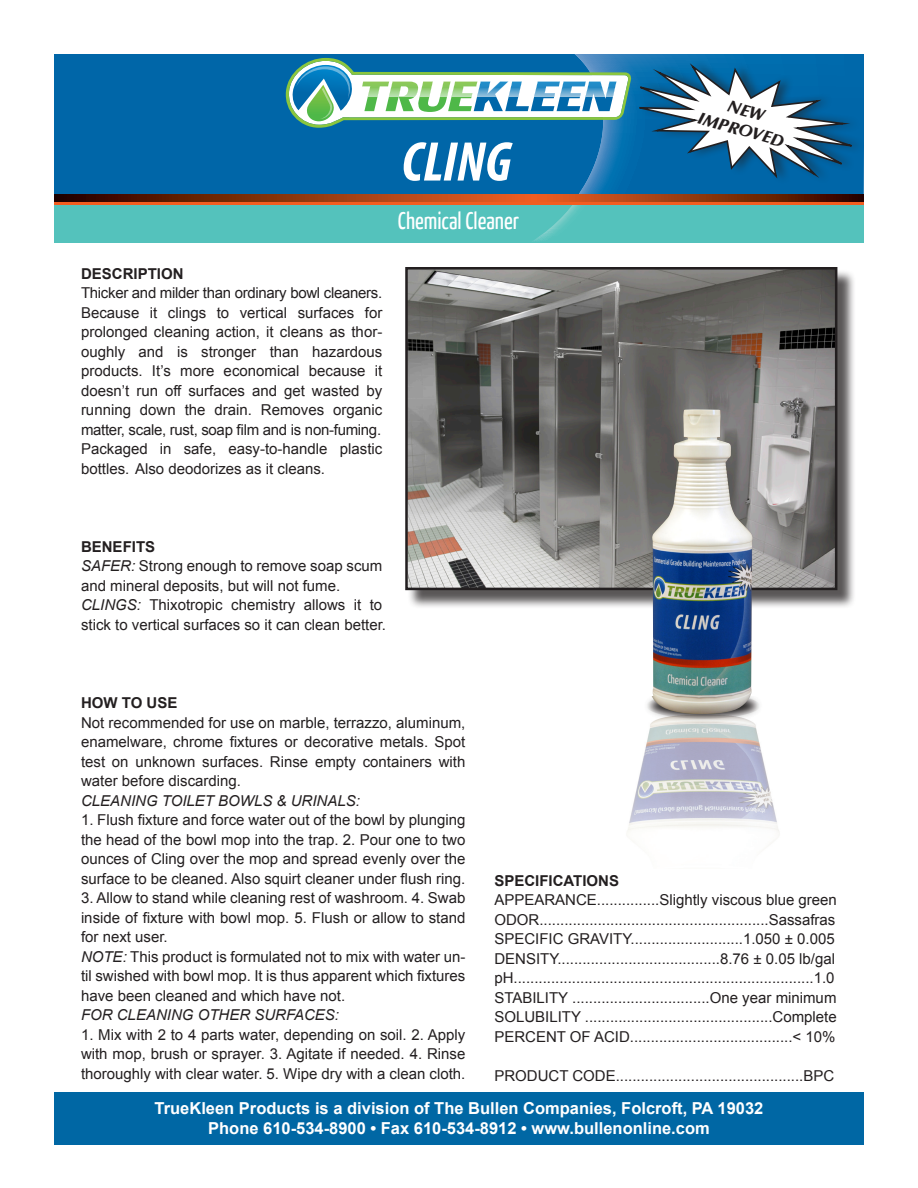
<style>
.page{position:relative;width:918px;height:1188px;background:#fff}
.page>*{position:absolute;margin:0;border:0;box-sizing:border-box;transform-origin:0 0}
.t1{font:italic 700 condensed 56.25px "Myriad Pro";color:#fff}
.t2{font:24px "Yanone Kaffeesatz";color:#fff}
.t3{font:italic 900 16.95px/19.4px "Optane";color:#231f20;text-align:center}
.t4{font:700 16.5px "Arial";color:#fff}
.t5{font:15px/19.5px "Arial";color:#231f20}
.t6{font:italic 15px "Arial";color:#231f20}
.t7{font:700 15px "Arial";color:#231f20}
.s1{font-weight:700}
.s2{font-style:italic}
</style>
<div class="page">
<div style="left:407px;top:269px;width:449px;height:340px;background:#231f20;opacity:.75"></div>
<img style="left:409px;top:271px;width:424px;height:315px">
<div style="left:405px;top:267px;width:432px;height:323px;border:3px solid #231f20"></div>
<div style="left:54px;top:54px;width:661px;height:188px;background:#0066a8"></div>
<div style="left:54px;top:199px;width:810px;height:43px;background:#54c2bc"></div>
<svg style="left:54px;top:194px;width:230px;height:8px;background:#581901"></svg>
<hr style="left:54px;top:202px;width:810px;height:3px;background:#f25d21">
<div style="left:54px;top:1092px;width:810px;height:52px;background:#0067a4"></div>
<img style="left:627px;top:696px;width:152px;height:136px">
<img style="left:652px;top:409px;width:101px;height:305px">
<svg style="left:284px;top:54px;width:580px;height:187px"></svg>
<p class="t5" style="left:81px;top:264px;width:303px"><span class="s1">DESCRIPTION<br></span>Thicker and milder than ordinary bowl cleaners.<br>Because it clings to vertical surfaces for prolonged cleaning action, it cleans as thor&shy;oughly and is stronger than hazardous products. It’s more economical because it doesn’t run off surfaces and get wasted by running down the drain. Removes organic matter, scale, rust, soap film and is non-fuming.</p>
<p class="t5" style="left:81px;top:439px;width:303px">Packaged in safe, easy-to-handle plastic bottles. Also deodorizes as it cleans.</p>
<p class="t1" style="left:402px;top:127px;width:111px">CLING</p>
<p class="t2" style="left:398px;top:205px;width:123px">Chemical Cleaner</p>
<p class="t5" style="left:81px;top:537px;width:303px"><span class="s1">BENEFITS<br></span><span class="s2">SAFER:</span> Strong enough to remove soap scum and mineral deposits, but will not fume.</p>
<p class="t5" style="left:81px;top:595px;width:307px"><span class="s2">CLINGS:</span> Thixotropic chemistry allows it to stick to vertical surfaces so it can clean better.</p>
<p class="t3" style="left:706px;top:91px;width:90px;rotate:15deg">NEW<br>IMPROVED</p>
<p class="t7" style="left:81px;top:693px;width:98px">HOW TO USE</p>
<p class="t5" style="left:81px;top:713px;width:386px;text-align:justify">Not recommended for use on marble, terrazzo, aluminum, enamelware, chrome fixtures or decorative metals. Spot test on unknown surfaces. Rinse empty containers with water before discarding.</p>
<p class="t6" style="left:81px;top:791px;width:280px">CLEANING TOILET BOWLS &amp; URINALS:</p>
<p class="t5" style="left:81px;top:811px;width:386px;text-align:justify">1. Flush fixture and force water out of the bowl by plunging the head of the bowl mop into the trap. 2. Pour one to two ounces of Cling over the mop and spread evenly over the surface to be cleaned. Also squirt cleaner under flush ring.</p>
<p class="t5" style="left:81px;top:889px;width:386px;text-align:justify">3. Allow to stand while cleaning rest of washroom. 4. Swab inside of fixture with bowl mop. 5. Flush or allow to stand for next user.</p>
<p class="t5" style="left:81px;top:947px;width:386px;text-align:justify"><span class="s2">NOTE:</span> This product is formulated not to mix with water un&shy;til swished with bowl mop. It is thus apparent which fixtures have been cleaned and which have not.</p>
<p class="t6" style="left:81px;top:1005px;width:260px">FOR CLEANING OTHER SURFACES:</p>
<p class="t5" style="left:81px;top:1025px;width:386px;text-align:justify">1. Mix with 2 to 4 parts water, depending on soil. 2. Apply with mop, brush or sprayer. 3. Agitate if needed. 4. Rinse thoroughly with clear water. 5. Wipe dry with a clean cloth.</p>
<p class="t7" style="left:494px;top:871px;width:126px">SPECIFICATIONS</p>
<p class="t5" style="left:494px;top:890px;width:344px">APPEARANCE...............Slightly viscous blue green</p>
<p class="t5" style="left:494px;top:910px;width:343px">ODOR.......................................................Sassafras</p>
<p class="t5" style="left:494px;top:929px;width:342px">SPECIFIC GRAVITY...........................1.050 ± 0.005</p>
<p class="t5" style="left:494px;top:949px;width:342px">DENSITY.......................................8.76 ± 0.05 lb/gal</p>
<p class="t5" style="left:494px;top:968px;width:344px">pH........................................................................1.0<br>STABILITY .................................One year minimum</p>
<p class="t5" style="left:494px;top:1007px;width:344px">SOLUBILITY .............................................Complete<br>PERCENT OF ACID.......................................&lt; 10%</p>
<p class="t5" style="left:494px;top:1066px;width:341px">PRODUCT CODE.............................................BPC</p>
<p class="t4" style="left:155px;top:1097px;width:610px">TrueKleen Products is a division of The Bullen Companies, Folcroft, PA 19032</p>
<p class="t4" style="left:208px;top:1117px;width:503px">Phone 610-534-8900 • Fax 610-534-8912 • www.bullenonline.com</p>
</div>
